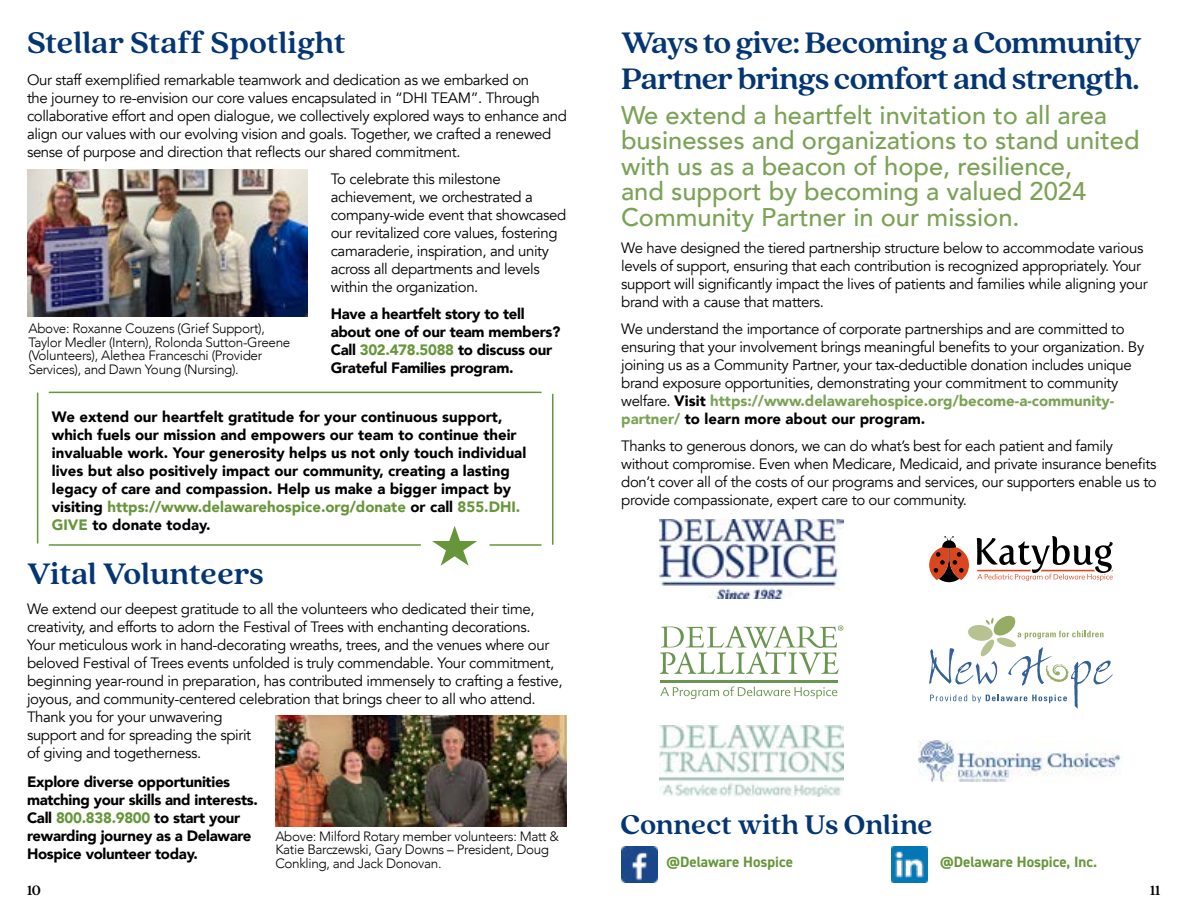
<style>
.page{position:relative;width:1188px;height:918px;background:#fff}
.page>*{position:absolute;margin:0;border:0;box-sizing:border-box;transform-origin:0 0}
.t1{font:700 33px/36px "Quincy CF";letter-spacing:-.025em;color:#043673}
.t2{font:700 33px "Quincy CF";letter-spacing:-.005em;color:#043673}
.t3{font:700 30px "Quincy CF";letter-spacing:-.01em;color:#043673}
.t4{font:500 25.5px/25.5px "Avenir";color:#7aa355}
.t5{font:15px/18px "Avenir";letter-spacing:-.025em;color:#000}
.t6{font:900 15px/18px "Avenir";color:#000}
.t7{font:900 15px/18px "Avenir";letter-spacing:-.02em;color:#000}
.t8{font:700 15px "DIN2014";color:#67963a}
.t9{font:700 15px "Quincy CF";color:#000}
.t10{font:300 13.5px/13.5px "Avenir";letter-spacing:-.025em;color:#000}
.s1{color:#67963a}
.s2{font-weight:900}
.s3{font-weight:900;color:#7aa355}
</style>
<div class="page">
<img style="left:275px;top:716px;width:292px;height:111px">
<img style="left:27px;top:169px;width:280px;height:148px">
<hr style="left:37px;top:393px;width:1px;height:150px;background:#67963a">
<hr style="left:552px;top:394px;width:2px;height:150px;background:#67963a">
<hr style="left:49px;top:392px;width:492px;height:1px;background:#67963a">
<hr style="left:49px;top:544px;width:371px;height:2px;background:#67963a">
<hr style="left:490px;top:544px;width:51px;height:2px;background:#67963a">
<svg style="left:432px;top:526px;width:45px;height:40px"></svg>
<img style="left:891px;top:847px;width:36px;height:36px">
<img style="left:621px;top:847px;width:36px;height:36px">
<img style="left:660px;top:519px;width:184px;height:80px">
<hr style="left:660px;top:680px;width:178px;height:2px;background:#689550">
<svg style="left:660px;top:625px;width:183px;height:49px"></svg>
<svg style="left:660px;top:687px;width:177px;height:12px"></svg>
<svg style="left:929px;top:536px;width:40px;height:46px"></svg>
<svg style="left:977px;top:536px;width:136px;height:45px"></svg>
<svg style="left:929px;top:616px;width:184px;height:93px"></svg>
<img style="left:660px;top:726px;width:184px;height:71px">
<img style="left:918px;top:741px;width:203px;height:41px">
<h1 class="t2" style="left:27px;top:20px;width:320px">Stellar Staff Spotlight</h1>
<p class="t5" style="left:27px;top:71px;width:542px">Our staff exemplified remarkable teamwork and dedication as we embarked on<br>the journey to re-envision our core values encapsulated in “DHI TEAM”. Through collaborative effort and open dialogue, we collectively explored ways to enhance and align our values with our evolving vision and goals. Together, we crafted a renewed sense of purpose and direction that reflects our shared commitment.</p>
<p class="t5" style="left:331px;top:170px;width:237px">To celebrate this milestone achievement, we orchestrated a company-wide event that showcased our revitalized core values, fostering camaraderie, inspiration, and unity across all departments and levels within the organization.</p>
<p class="t7" style="left:331px;top:305px;width:231px">Have a heartfelt story to tell about one of our team members?<br>Call <span class="s1">302.478.5088</span> to discuss our<br>Grateful Families program.</p>
<p class="t10" style="left:28px;top:322px;width:263px">Above: Roxanne Couzens (Grief Support), Taylor Medler (Intern), Rolonda Sutton-Greene (Volunteers), Alethea Franceschi (Provider Services), and Dawn Young (Nursing).</p>
<p class="t6" style="left:52px;top:408px;width:476px">We extend our heartfelt gratitude for your continuous support, which fuels our mission and empowers our team to continue their invaluable work. Your generosity helps us not only touch individual lives but also positively impact our community, creating a lasting legacy of care and compassion. Help us make a bigger impact by visiting <span class="s1">https://www.delawarehospice.org/donate</span> or call <span class="s1">855.DHI.<br>GIVE</span> to donate today.</p>
<h1 class="t1" style="left:27px;top:555px;width:239px">Vital Volunteers</h1>
<p class="t5" style="left:27px;top:600px;width:537px">We extend our deepest gratitude to all the volunteers who dedicated their time, creativity, and efforts to adorn the Festival of Trees with enchanting decorations.<br>Your meticulous work in hand-decorating wreaths, trees, and the venues where our beloved Festival of Trees events unfolded is truly commendable. Your commitment, beginning year-round in preparation, has contributed immensely to crafting a festive, joyous, and community-centered celebration that brings cheer to all who attend.<br>Thank you for your unwavering<br>support and for spreading the spirit<br>of giving and togetherness.</p>
<p class="t7" style="left:27px;top:772px;width:232px">Explore diverse opportunities matching your skills and interests.<br>Call <span class="s1">800.838.9800</span> to start your rewarding journey as a Delaware<br>Hospice volunteer today.</p>
<p class="t10" style="left:275px;top:829px;width:285px">Above: Milford Rotary member volunteers: Matt &amp;<br>Katie Barczewski, Gary Downs – President, Doug<br>Conkling, and Jack Donovan.</p>
<h1 class="t1" style="left:621px;top:24px;width:522px">Ways to give: Becoming a Community<br>Partner brings comfort and strength.</h1>
<h3 class="t4" style="left:621px;top:101px;width:520px">We extend a heartfelt invitation to all area businesses and organizations to stand united with us as a beacon of hope, resilience,<br>and support by becoming a valued 2024<br>Community Partner in our mission.</h3>
<p class="t5" style="left:621px;top:239px;width:528px">We have designed the tiered partnership structure below to accommodate various levels of support, ensuring that each contribution is recognized appropriately. Your support will significantly impact the lives of patients and families while aligning your brand with a cause that matters.</p>
<p class="t5" style="left:621px;top:320px;width:525px">We understand the importance of corporate partnerships and are committed to ensuring that your involvement brings meaningful benefits to your organization. By joining us as a Community Partner, your tax-deductible donation includes unique brand exposure opportunities, demonstrating your commitment to community welfare. <span class="s2">Visit</span> <span class="s3">https://www.delawarehospice.org/become-a-community&shy;partner/</span> <span class="s2">to learn more about our program.</span></p>
<p class="t5" style="left:621px;top:437px;width:537px">Thanks to generous donors, we can do what’s best for each patient and family without compromise. Even when Medicare, Medicaid, and private insurance benefits don’t cover all of the costs of our programs and services, our supporters enable us to provide compassionate, expert care to our community.</p>
<h2 class="t3" style="left:620px;top:803px;width:314px">Connect with Us Online</h2>
<p class="t8" style="left:667px;top:851px;width:128px">@Delaware Hospice</p>
<p class="t8" style="left:940px;top:851px;width:159px">@Delaware Hospice, Inc.</p>
<p class="t9" style="left:27px;top:880px;width:15px">10</p>
<p class="t9" style="left:1150px;top:880px;width:12px">11</p>
</div>
